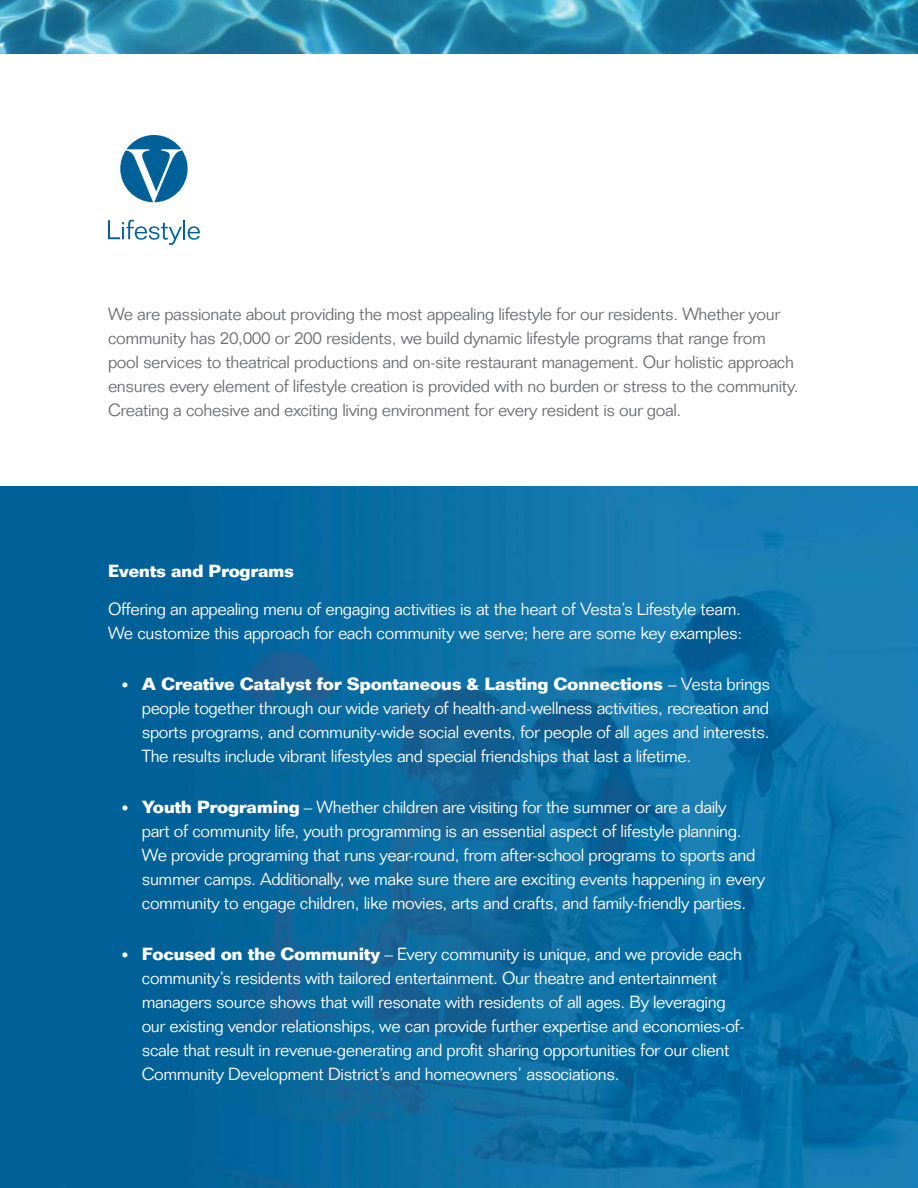
<style>
.page{position:relative;width:918px;height:1188px;background:#fff}
.page>*{position:absolute;margin:0;border:0;box-sizing:border-box;transform-origin:0 0}
.t1{font:300 17.25px/24px "Folio";letter-spacing:-.02em;color:#fff}
.t2{font:300 17.25px/24px "Folio";letter-spacing:-.02em;color:#6d6e71}
.t3{font:700 17.25px "Folio";letter-spacing:-.02em;color:#fff}
.s1{font-size:14.25px}
.s2{font-weight:700}
</style>
<div class="page">
<img style="left:0;top:486px;width:918px;height:702px">
<img style="left:0;top:0;width:918px;height:54px">
<svg style="left:108px;top:220px;width:92px;height:25px"></svg>
<svg style="left:120px;top:135px;width:68px;height:67px"></svg>
<p class="t2" style="left:108px;top:302px;width:692px">We are passionate about providing the most appealing lifestyle for our residents. Whether your community has 20,000 or 200 residents, we build dynamic lifestyle programs that range from pool services to theatrical productions and on-site restaurant management. Our holistic approach ensures every element of lifestyle creation is provided with no burden or stress to the community.<br>Creating a cohesive and exciting living environment for every resident is our goal.</p>
<p class="t3" style="left:108px;top:561px;width:188px">Events and Programs</p>
<p class="t1" style="left:108px;top:597px;width:636px">Offering an appealing menu of engaging activities is at the heart of Vesta’s Lifestyle team.<br>We customize this approach for each community we serve; here are some key examples:</p>
<p class="t1" style="left:142px;top:672px;width:630px;text-align:justify;text-indent:-20px"><span class="s1">•</span> <span class="s2">A Creative Catalyst for Spontaneous &amp; Lasting Connections</span> – Vesta brings people together through our wide variety of health-and-wellness activities, recreation and sports programs, and community-wide social events, for people of all ages and interests.<br>The results include vibrant lifestyles and special friendships that last a lifetime.</p>
<p class="t1" style="left:142px;top:795px;width:625px;text-indent:-20px"><span class="s1">•</span> <span class="s2">Youth Programing</span> – Whether children are visiting for the summer or are a daily<br>part of community life, youth programming is an essential aspect of lifestyle planning.<br>We provide programing that runs year-round, from after-school programs to sports and summer camps. Additionally, we make sure there are exciting events happening in every community to engage children, like movies, arts and crafts, and family-friendly parties.</p>
<p class="t1" style="left:142px;top:942px;width:604px;text-indent:-20px"><span class="s1">•</span> <span class="s2">Focused on the Community</span> – Every community is unique, and we provide each community’s residents with tailored entertainment. Our theatre and entertainment managers source shows that will resonate with residents of all ages. By leveraging our existing vendor relationships, we can provide further expertise and economies-of&shy;scale that result in revenue-generating and profit sharing opportunities for our client Community Development District’s and homeowners’ associations.</p>
</div>
